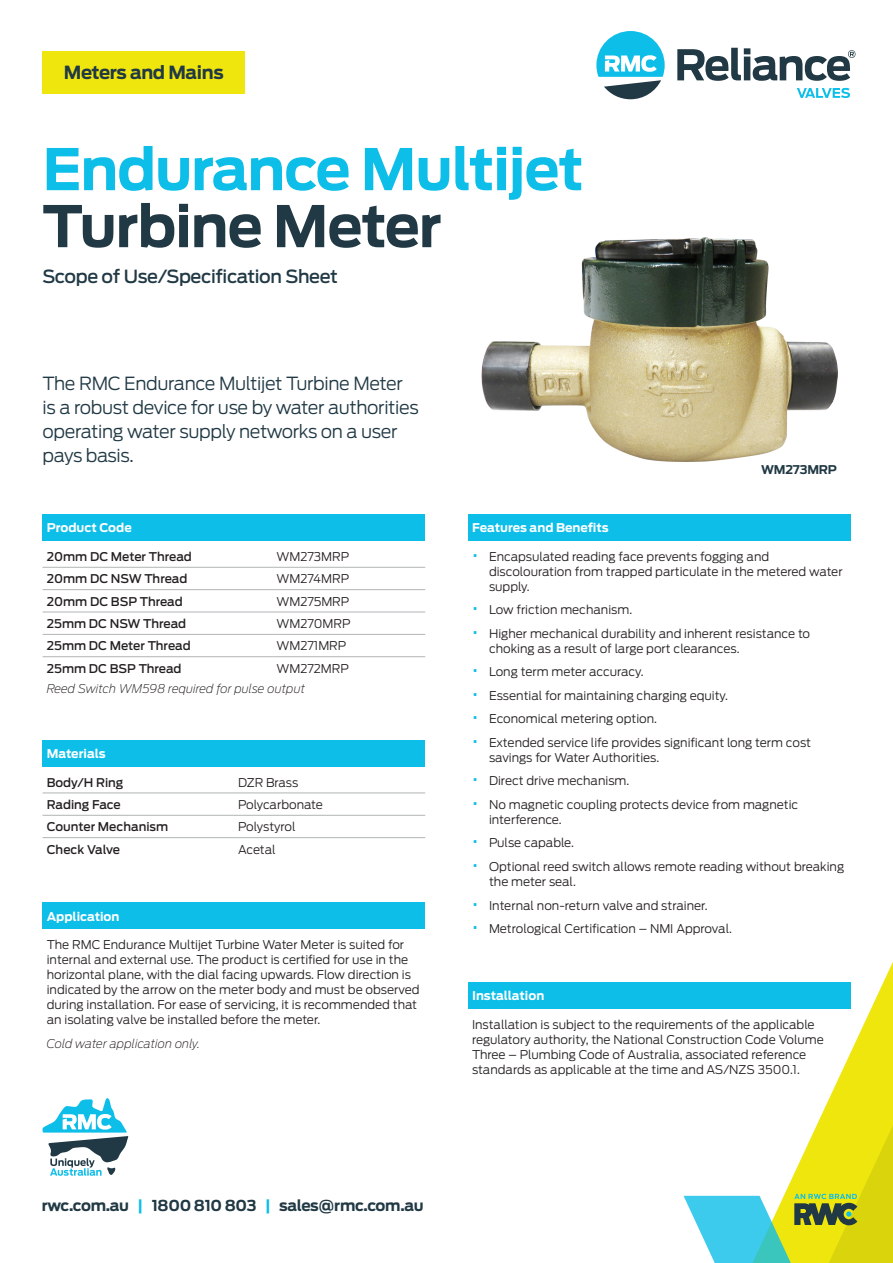
<style>
.page{position:relative;width:893px;height:1263px;background:#fff}
.page>*{position:absolute;margin:0;border:0;box-sizing:border-box;transform-origin:0 0}
.H1_-_Blue{font:700 57px "Antenna";letter-spacing:-.02em;color:#0dbee9}
.H1_-_Dark_Blue{font:700 57px "Antenna";letter-spacing:-.02em;color:#213944}
.Description_Blurb{font:300 18px/24px "Antenna";letter-spacing:-.02em;color:#213944}
.Scope_of_Use{font:500 18px "Antenna";letter-spacing:-.02em;color:#213944}
.t1{font:700 18px "Antenna";letter-spacing:-.02em;color:#213944}
.t2{font:700 15px "Antenna";letter-spacing:-.02em;color:#213944}
.Table_Body_-_Paragra{font:300 12px/15px "Antenna";color:#231f20}
.Table_Body_-_Bold{font:500 12px "Antenna";color:#231f20}
.Table_Heading{font:700 12px "Antenna";color:#fff}
.Table_Body_-_Standar{font:italic 200 12px "Antenna";color:#231f20}
.Table_Body_-_Standar-2{font:300 12px "Antenna";color:#231f20}
.Product_Code_Text{font:700 12px "Antenna";letter-spacing:-.02em;color:#213944}
.s1{color:#0dbee9}
.s2{font-size:18px;color:#0dbee9}
</style>
<div class="page">
<div style="left:43px;top:51px;width:202px;height:42px;background:#efe60e"></div>
<svg style="left:743px;top:962px;width:150px;height:117px"></svg>
<svg style="left:684px;top:1079px;width:209px;height:184px"></svg>
<svg style="left:677px;top:48px;width:178px;height:33px"></svg>
<svg style="left:797px;top:88px;width:53px;height:10px"></svg>
<svg style="left:596px;top:31px;width:69px;height:68px"></svg>
<svg style="left:42px;top:1098px;width:86px;height:78px"></svg>
<div style="left:468px;top:514px;width:382px;height:27px;background:#0dbee9"></div>
<div style="left:43px;top:514px;width:382px;height:27px;background:#0dbee9"></div>
<hr style="left:43px;top:567px;width:229px;height:1px;background:#b1b4b5">
<hr style="left:272px;top:567px;width:153px;height:1px;background:#b1b4b5">
<hr style="left:43px;top:589px;width:229px;height:1px;background:#b1b4b5">
<hr style="left:272px;top:589px;width:153px;height:1px;background:#b1b4b5">
<hr style="left:43px;top:612px;width:229px;height:1px;background:#b1b4b5">
<hr style="left:272px;top:612px;width:153px;height:1px;background:#b1b4b5">
<hr style="left:43px;top:634px;width:229px;height:1px;background:#b1b4b5">
<hr style="left:272px;top:634px;width:153px;height:1px;background:#b1b4b5">
<hr style="left:43px;top:656px;width:229px;height:1px;background:#b1b4b5">
<hr style="left:272px;top:656px;width:153px;height:1px;background:#b1b4b5">
<div style="left:43px;top:740px;width:382px;height:26px;background:#0dbee9"></div>
<hr style="left:43px;top:793px;width:191px;height:1px;background:#b1b4b5">
<hr style="left:234px;top:793px;width:191px;height:1px;background:#b1b4b5">
<hr style="left:43px;top:815px;width:191px;height:1px;background:#b1b4b5">
<hr style="left:234px;top:815px;width:191px;height:1px;background:#b1b4b5">
<hr style="left:43px;top:837px;width:191px;height:1px;background:#b1b4b5">
<hr style="left:234px;top:837px;width:191px;height:1px;background:#b1b4b5">
<div style="left:43px;top:902px;width:382px;height:27px;background:#0dbee9"></div>
<img style="left:481px;top:238px;width:356px;height:224px">
<div style="left:468px;top:982px;width:382px;height:26px;background:#0dbee9"></div>
<h2 class="t1" style="left:64px;top:62px;width:161px">Meters and Mains</h2>
<p class="H1_-_Blue" style="left:43px;top:135px;width:543px">Endurance Multijet</p>
<p class="H1_-_Dark_Blue" style="left:43px;top:192px;width:401px">Turbine Meter</p>
<p class="Scope_of_Use" style="left:43px;top:266px;width:297px">Scope of Use/Specification Sheet</p>
<p class="Description_Blurb" style="left:43px;top:371px;width:378px">The RMC Endurance Multijet Turbine Meter is a robust device for use by water authorities operating water supply networks on a user pays basis.</p>
<p class="Table_Heading" style="left:47px;top:521px;width:86px">Product Code</p>
<p class="Table_Body_-_Bold" style="left:47px;top:549px;width:147px">20mm DC Meter Thread</p>
<p class="Table_Body_-_Standar-2" style="left:276px;top:549px;width:74px">WM273MRP</p>
<p class="Table_Body_-_Bold" style="left:47px;top:572px;width:142px">20mm DC NSW Thread</p>
<p class="Table_Body_-_Standar-2" style="left:276px;top:572px;width:74px">WM274MRP</p>
<p class="Table_Body_-_Bold" style="left:47px;top:594px;width:138px">20mm DC BSP Thread</p>
<p class="Table_Body_-_Paragra" style="left:276px;top:594px;width:75px">WM275MRP</p>
<p class="Table_Body_-_Bold" style="left:47px;top:616px;width:141px">25mm DC NSW Thread</p>
<p class="Table_Body_-_Paragra" style="left:276px;top:616px;width:76px">WM270MRP</p>
<p class="Table_Body_-_Bold" style="left:47px;top:639px;width:145px">25mm DC Meter Thread</p>
<p class="Table_Body_-_Paragra" style="left:276px;top:638px;width:72px">WM271MRP</p>
<p class="Table_Body_-_Bold" style="left:47px;top:661px;width:136px">25mm DC BSP Thread</p>
<p class="Table_Body_-_Paragra" style="left:276px;top:661px;width:74px">WM272MRP</p>
<p class="Table_Body_-_Standar" style="left:47px;top:681px;width:260px">Reed Switch WM598 required for pulse output</p>
<p class="Table_Heading" style="left:47px;top:746px;width:60px">Materials</p>
<p class="Table_Body_-_Bold" style="left:47px;top:775px;width:78px">Body/H Ring</p>
<p class="Table_Body_-_Standar-2" style="left:238px;top:775px;width:62px">DZR Brass</p>
<p class="Table_Body_-_Bold" style="left:47px;top:797px;width:76px">Rading Face</p>
<p class="Table_Body_-_Standar-2" style="left:238px;top:797px;width:86px">Polycarbonate</p>
<p class="Table_Body_-_Bold" style="left:47px;top:820px;width:123px">Counter Mechanism</p>
<p class="Table_Body_-_Standar-2" style="left:238px;top:820px;width:59px">Polystyrol</p>
<p class="Table_Body_-_Bold" style="left:47px;top:842px;width:75px">Check Valve</p>
<p class="Table_Body_-_Standar-2" style="left:238px;top:842px;width:39px">Acetal</p>
<p class="Table_Heading" style="left:47px;top:909px;width:74px">Application</p>
<p class="Table_Body_-_Paragra" style="left:47px;top:937px;width:374px">The RMC Endurance Multijet Turbine Water Meter is suited for internal and external use. The product is certified for use in the horizontal plane, with the dial facing upwards. Flow direction is indicated by the arrow on the meter body and must be observed during installation. For ease of servicing, it is recommended that an isolating valve be installed before the meter.</p>
<p class="Table_Body_-_Standar" style="left:47px;top:1036px;width:155px">Cold water application only.</p>
<p class="t2" style="left:42px;top:1197px;width:383px">rwc.com.au <span class="s1">|</span> 1800 810 803 <span class="s1">|</span> sales@rmc.com.au</p>
<p class="Product_Code_Text" style="left:761px;top:463px;width:77px">WM273MRP</p>
<p class="Table_Heading" style="left:472px;top:521px;width:138px">Features and Benefits</p>
<p class="Table_Body_-_Paragra" style="left:489px;top:549px;width:355px;text-indent:-17px"><span class="s2">•</span> Encapsulated reading face prevents fogging and discolouration from trapped particulate in the metered water supply.</p>
<p class="Table_Body_-_Paragra" style="left:472px;top:603px;width:162px"><span class="s2">•</span> Low friction mechanism.</p>
<p class="Table_Body_-_Paragra" style="left:489px;top:626px;width:323px;text-indent:-17px"><span class="s2">•</span> Higher mechanical durability and inherent resistance to choking as a result of large port clearances.</p>
<p class="Table_Body_-_Paragra" style="left:472px;top:665px;width:173px"><span class="s2">•</span> Long term meter accuracy.</p>
<p class="Table_Body_-_Paragra" style="left:472px;top:688px;width:258px"><span class="s2">•</span> Essential for maintaining charging equity.</p>
<p class="Table_Body_-_Paragra" style="left:472px;top:712px;width:187px"><span class="s2">•</span> Economical metering option.</p>
<p class="Table_Body_-_Paragra" style="left:489px;top:735px;width:324px;text-indent:-17px"><span class="s2">•</span> Extended service life provides significant long term cost savings for Water Authorities.</p>
<p class="Table_Body_-_Paragra" style="left:472px;top:774px;width:159px"><span class="s2">•</span> Direct drive mechanism.</p>
<p class="Table_Body_-_Paragra" style="left:489px;top:797px;width:311px;text-indent:-17px"><span class="s2">•</span> No magnetic coupling protects device from magnetic interference.</p>
<p class="Table_Body_-_Paragra" style="left:472px;top:836px;width:104px"><span class="s2">•</span> Pulse capable.</p>
<p class="Table_Body_-_Paragra" style="left:489px;top:859px;width:357px;text-indent:-17px"><span class="s2">•</span> Optional reed switch allows remote reading without breaking the meter seal.</p>
<p class="Table_Body_-_Paragra" style="left:472px;top:898px;width:237px"><span class="s2">•</span> Internal non-return valve and strainer.</p>
<p class="Table_Body_-_Paragra" style="left:472px;top:921px;width:262px"><span class="s2">•</span> Metrological Certification – NMI Approval.</p>
<p class="Table_Heading" style="left:472px;top:988px;width:74px">Installation</p>
<p class="Table_Body_-_Paragra" style="left:472px;top:1017px;width:353px">Installation is subject to the requirements of the applicable regulatory authority, the National Construction Code Volume Three – Plumbing Code of Australia, associated reference standards as applicable at the time and AS/NZS 3500.1.</p>
</div>
